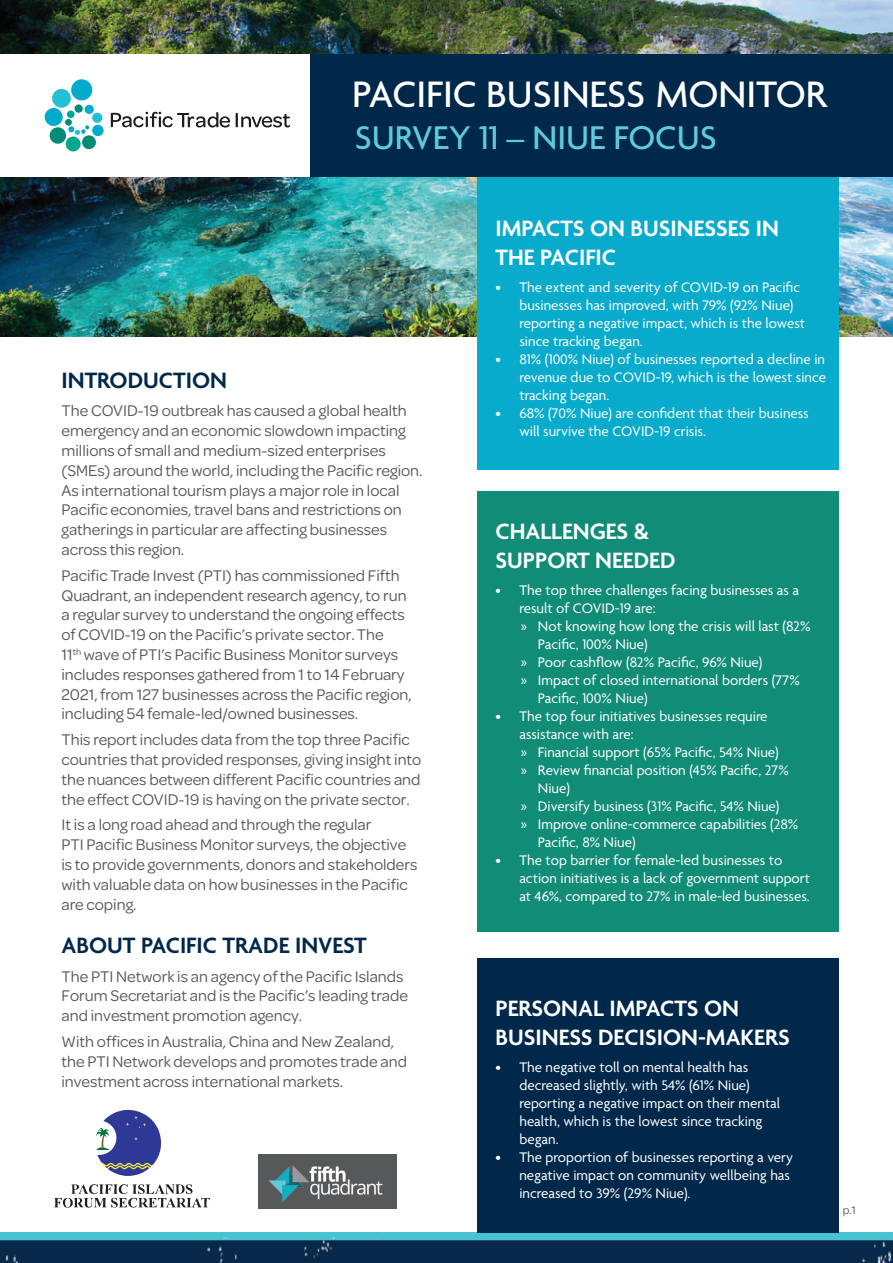
<style>
.page{position:relative;width:893px;height:1263px;background:#fff}
.page>*{position:absolute;margin:0;border:0;box-sizing:border-box;transform-origin:0 0}
.t1{font:500 39.9px "Agenda";color:#fff}
.t2{font:500 35.55px "Agenda";color:#60c9db}
.t3{font:600 24px/28.8px "Agenda";color:#fff}
.t4{font:600 24px "Agenda";color:#00284a}
.t5{font:16.5px/19.8px "Omnes";color:#57585a}
.t6{font:15px/18px "Agenda";color:#fff}
.t7{font:12px "Omnes";color:#57585a}
.s1{font-family:"Myriad Pro"}
</style>
<div class="page">
<img style="left:0;top:0;width:893px;height:336px">
<img style="left:0;top:1232px;width:893px;height:31px">
<div style="left:477px;top:958px;width:362px;height:275px;background:#00284a"></div>
<div style="left:477px;top:146px;width:362px;height:323px;background:#09abcd"></div>
<div style="left:477px;top:491px;width:362px;height:441px;background:#118c77"></div>
<div style="left:0;top:54px;width:313px;height:123px;background:#fff"></div>
<div style="left:310px;top:54px;width:583px;height:123px;background:#00284a"></div>
<div style="left:259px;top:1154px;width:138px;height:54px;background:#57585a"></div>
<img style="left:263px;top:1165px;width:128px;height:44px">
<svg style="left:54px;top:1184px;width:156px;height:24px"></svg>
<svg style="left:96px;top:1109px;width:65px;height:67px"></svg>
<svg style="left:45px;top:79px;width:59px;height:72px"></svg>
<svg style="left:111px;top:112px;width:119px;height:16px"></svg>
<svg style="left:236px;top:113px;width:54px;height:14px"></svg>
<h1 class="t1" style="left:352px;top:73px;width:476px">PACIFIC BUSINESS MONITOR</h1>
<h2 class="t2" style="left:355px;top:119px;width:363px">SURVEY 11 – NIUE FOCUS</h2>
<h3 class="t4" style="left:62px;top:367px;width:167px">INTRODUCTION</h3>
<p class="t5" style="left:62px;top:400px;width:363px">The COVID-19 outbreak has caused a global health emergency and an economic slowdown impacting millions of small and medium-sized enterprises (SMEs) around the world, including the Pacific region.<br>As international tourism plays a major role in local Pacific economies, travel bans and restrictions on gatherings in particular are affecting businesses across this region.</p>
<p class="t5" style="left:62px;top:564px;width:352px">Pacific Trade Invest (PTI) has commissioned Fifth Quadrant, an independent research agency, to run a regular survey to understand the ongoing effects of COVID-19 on the Pacific’s private sector. The<br>11<sup>th</sup> wave of PTI’s Pacific Business Monitor surveys includes responses gathered from 1 to 14 February 2021, from 127 businesses across the Pacific region, including 54 female-led/owned businesses.</p>
<p class="t5" style="left:62px;top:729px;width:361px">This report includes data from the top three Pacific countries that provided responses, giving insight into the nuances between different Pacific countries and the effect COVID-19 is having on the private sector.</p>
<p class="t5" style="left:62px;top:814px;width:357px">It is a long road ahead and through the regular<br>PTI Pacific Business Monitor surveys, the objective is to provide governments, donors and stakeholders with valuable data on how businesses in the Pacific are coping.</p>
<h3 class="t4" style="left:62px;top:932px;width:307px">ABOUT PACIFIC TRADE INVEST</h3>
<p class="t5" style="left:62px;top:965px;width:348px">The PTI Network is an agency of the Pacific Islands<br>Forum Secretariat and is the Pacific’s leading trade and investment promotion agency.</p>
<p class="t5" style="left:62px;top:1031px;width:347px">With offices in Australia, China and New Zealand, the PTI Network develops and promotes trade and investment across international markets.</p>
<h3 class="t3" style="left:495px;top:215px;width:285px">IMPACTS ON BUSINESSES IN<br>THE PACIFIC</h3>
<p class="t6" style="left:519px;top:279px;width:287px;text-indent:-24px">• The extent and severity of COVID-19 on Pacific businesses has improved, with 79% (92% Niue) reporting a negative impact, which is the lowest since tracking began.</p>
<p class="t6" style="left:519px;top:351px;width:308px;text-align:justify;text-indent:-24px">• 81% (100% Niue) of businesses reported a decline in revenue due to COVID-19, which is the lowest since tracking began.</p>
<p class="t6" style="left:519px;top:405px;width:291px;text-indent:-24px">• 68% (70% Niue) are confident that their business will survive the COVID-19 crisis.</p>
<h3 class="t3" style="left:495px;top:518px;width:182px">CHALLENGES &amp;<br>SUPPORT NEEDED</h3>
<p class="t6" style="left:495px;top:582px;width:305px">• The top three challenges facing businesses as a</p>
<p class="t6" style="left:519px;top:600px;width:138px">result of COVID-19 are:</p>
<p class="t6" style="left:521px;top:618px;width:291px"><span class="s1">»</span> Not knowing how long the crisis will last (82%</p>
<p class="t6" style="left:538px;top:636px;width:111px">Pacific, 100% Niue)</p>
<p class="t6" style="left:521px;top:654px;width:243px"><span class="s1">»</span> Poor cashflow (82% Pacific, 96% Niue)</p>
<p class="t6" style="left:521px;top:672px;width:280px"><span class="s1">»</span> Impact of closed international borders (77%</p>
<p class="t6" style="left:538px;top:690px;width:111px">Pacific, 100% Niue)</p>
<p class="t6" style="left:495px;top:708px;width:274px">• The top four initiatives businesses require</p>
<p class="t6" style="left:519px;top:726px;width:116px">assistance with are:</p>
<p class="t6" style="left:521px;top:744px;width:259px"><span class="s1">»</span> Financial support (65% Pacific, 54% Niue)</p>
<p class="t6" style="left:521px;top:762px;width:269px"><span class="s1">»</span> Review financial position (45% Pacific, 27%</p>
<p class="t6" style="left:538px;top:780px;width:33px">Niue)</p>
<p class="t6" style="left:521px;top:798px;width:260px"><span class="s1">»</span> Diversify business (31% Pacific, 54% Niue)</p>
<p class="t6" style="left:521px;top:816px;width:279px"><span class="s1">»</span> Improve online-commerce capabilities (28%</p>
<p class="t6" style="left:538px;top:834px;width:99px">Pacific, 8% Niue)</p>
<p class="t6" style="left:519px;top:852px;width:292px;text-indent:-24px">• The top barrier for female-led businesses to action initiatives is a lack of government support at 46%, compared to 27% in male-led businesses.</p>
<h3 class="t3" style="left:495px;top:996px;width:296px">PERSONAL IMPACTS ON<br>BUSINESS DECISION-MAKERS</h3>
<p class="t6" style="left:519px;top:1059px;width:262px;text-indent:-24px">• The negative toll on mental health has decreased slightly, with 54% (61% Niue) reporting a negative impact on their mental health, which is the lowest since tracking began.</p>
<p class="t6" style="left:519px;top:1149px;width:275px;text-indent:-24px">• The proportion of businesses reporting a very negative impact on community wellbeing has increased to 39% (29% Niue).</p>
<p class="t7" style="left:843px;top:1201px;width:15px">p.1</p>
</div>
